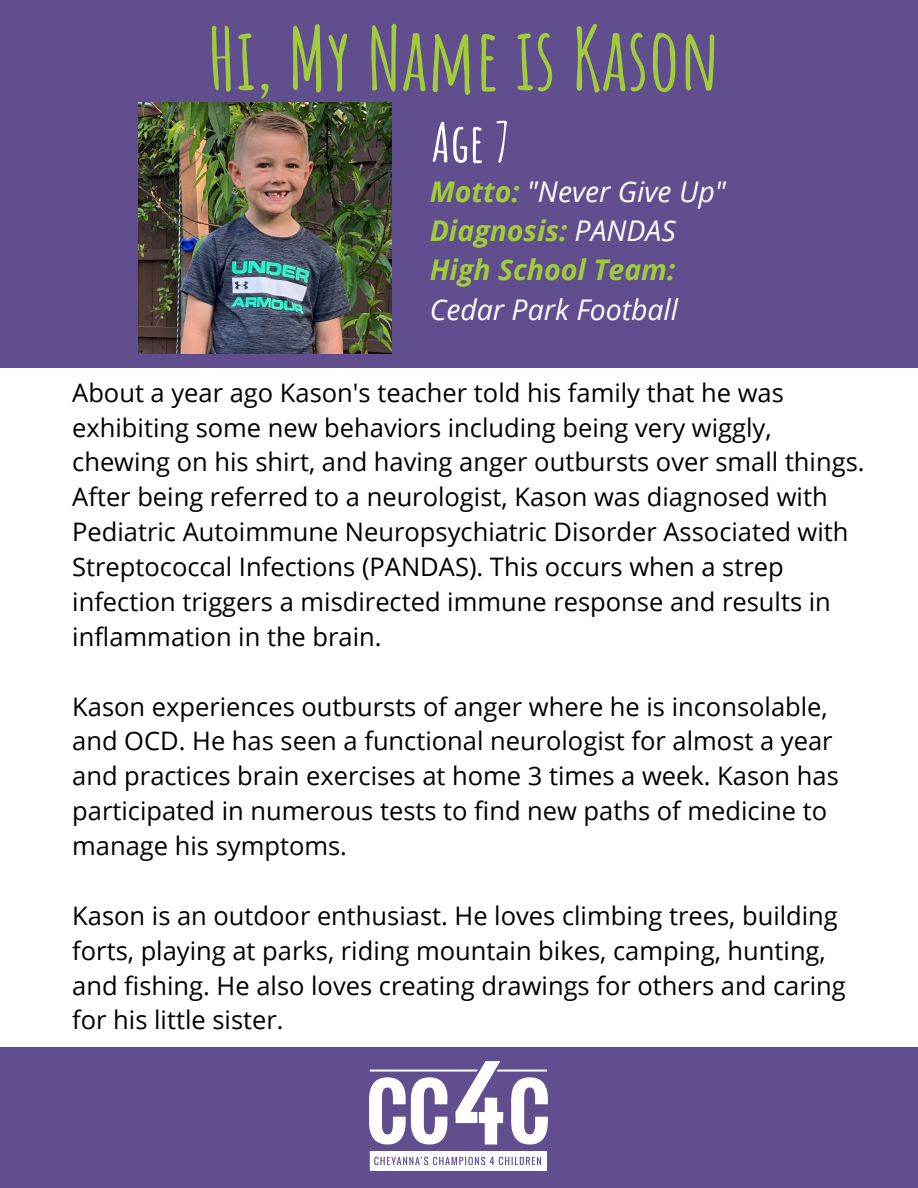
<style>
.page{position:relative;width:918px;height:1188px;background:#fff}
.page>*{position:absolute;margin:0;border:0;box-sizing:border-box;transform-origin:0 0}
.t1{font:700 85.5px "Amatic SC";color:#a1cc3a}
.t2{font:700 54px "Amatic SC";color:#fff}
.t3{font:italic 28.5px "Open Sans";color:#fff}
.t4{font:italic 700 28.5px "Open Sans";color:#a1cc3a}
.t5{font:25.5px/34.8px "Open Sans";color:#000}
.s1{font-weight:700;color:#a1cc3a}
.s2{font-weight:400;color:#fff}
</style>
<div class="page">
<div style="left:0;top:0;width:918px;height:368px;background:#614e8f"></div>
<div style="left:0;top:1048px;width:918px;height:140px;background:#614e8f"></div>
<img style="left:370px;top:1061px;width:178px;height:109px">
<img style="left:138px;top:103px;width:253px;height:250px">
<p class="t1" style="left:208px;top:4px;width:514px">Hi, My Name is Kason</p>
<p class="t2" style="left:432px;top:108px;width:81px">Age 7</p>
<p class="t3" style="left:430px;top:171px;width:298px"><span class="s1">Motto:</span> "Never Give Up"</p>
<p class="t4" style="left:430px;top:211px;width:247px">Diagnosis: <span class="s2">PANDAS</span></p>
<p class="t4" style="left:430px;top:250px;width:247px">High School Team:</p>
<p class="t3" style="left:430px;top:289px;width:250px">Cedar Park Football</p>
<p class="t5" style="left:72px;top:374px;width:794px">About a year ago Kason's teacher told his family that he was exhibiting some new behaviors including being very wiggly, chewing on his shirt, and having anger outbursts over small things.<br>After being referred to a neurologist, Kason was diagnosed with Pediatric Autoimmune Neuropsychiatric Disorder Associated with Streptococcal Infections (PANDAS). This occurs when a strep infection triggers a misdirected immune response and results in inflammation in the brain.</p>
<p class="t5" style="left:72px;top:688px;width:768px">Kason experiences outbursts of anger where he is inconsolable, and OCD. He has seen a functional neurologist for almost a year and practices brain exercises at home 3 times a week. Kason has participated in numerous tests to find new paths of medicine to manage his symptoms.</p>
<p class="t5" style="left:72px;top:898px;width:775px">Kason is an outdoor enthusiast. He loves climbing trees, building forts, playing at parks, riding mountain bikes, camping, hunting, and fishing. He also loves creating drawings for others and caring for his little sister.</p>
</div>
